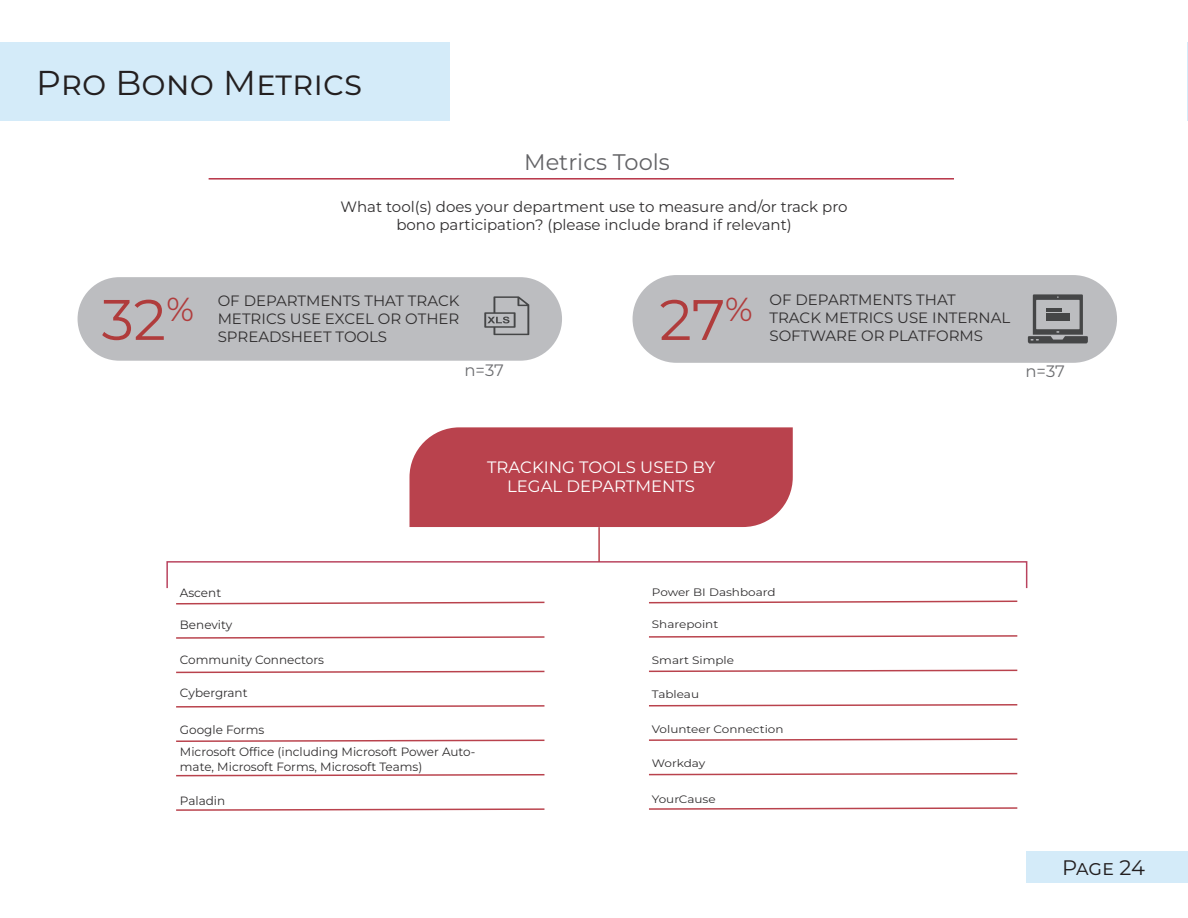
<style>
.page{position:relative;width:1188px;height:918px;background:#fff}
.page>*{position:absolute;margin:0;border:0;box-sizing:border-box;transform-origin:0 0}
.t1{font:100 57px "Montserrat";color:#b03c3c}
.t2{font:100 34.5px "Montserrat";color:#231f20}
.t3{font:100 33.3px "Montserrat";color:#b03c3c}
.t4{font:100 22.5px "Montserrat";color:#636366}
.t5{font:100 21px "Montserrat";color:#231f20}
.t6{font:100 16.5px/19.8px "Montserrat";color:#fff;text-align:center}
.t7{font:100 16.5px "Montserrat";color:#6c6d70}
.t8{font:100 15px/18px "Montserrat";color:#312f30}
.t9{font:100 12px/14.4px "Montserrat";color:#312f30}
.t10{font:100 10.8px "Montserrat";color:#312f30;scale:1.11 1}
</style>
<div class="page">
<div style="left:0;top:42px;width:450px;height:79px;background:#d4ebf9"></div>
<hr style="left:1187px;top:42px;width:1px;height:79px;background:#d4ebf9">
<div style="left:1026px;top:851px;width:162px;height:32px;background:#d4ebf9"></div>
<hr style="left:209px;top:178px;width:745px;height:2px;background:#b73346">
<div style="left:410px;top:427px;width:383px;height:100px;background:#b9424d"></div>
<div style="left:166px;top:561px;width:861px;height:28px;border:2px solid #ad2242"></div>
<hr style="left:598px;top:527px;width:2px;height:35px;background:#ad212d">
<svg style="left:176px;top:601px;width:369px;height:4px"></svg>
<svg style="left:176px;top:636px;width:369px;height:3px"></svg>
<svg style="left:176px;top:670px;width:369px;height:4px"></svg>
<svg style="left:176px;top:705px;width:369px;height:3px"></svg>
<svg style="left:176px;top:739px;width:369px;height:3px"></svg>
<svg style="left:176px;top:774px;width:369px;height:3px"></svg>
<svg style="left:176px;top:808px;width:369px;height:3px"></svg>
<svg style="left:649px;top:600px;width:369px;height:4px"></svg>
<svg style="left:649px;top:635px;width:369px;height:3px"></svg>
<svg style="left:649px;top:669px;width:369px;height:4px"></svg>
<svg style="left:649px;top:704px;width:369px;height:3px"></svg>
<svg style="left:649px;top:738px;width:369px;height:3px"></svg>
<svg style="left:649px;top:772px;width:369px;height:4px"></svg>
<svg style="left:649px;top:807px;width:369px;height:3px"></svg>
<div style="left:78px;top:277px;width:484px;height:84px;background:#bcbdc0;border-radius:42px"></div>
<svg style="left:484px;top:296px;width:45px;height:39px"></svg>
<div style="left:633px;top:275px;width:484px;height:88px;background:#bcbdc0;border-radius:44px"></div>
<svg style="left:1028px;top:294px;width:60px;height:49px"></svg>
<p class="t2" style="left:36px;top:60px;width:328px">Pro Bono Metrics</p>
<p class="t4" style="left:524px;top:147px;width:147px">Metrics Tools</p>
<p class="t8" style="left:341px;top:197px;width:509px;text-align:center">What tool(s) does your department use to measure and/or track pro bono participation? (please include brand if relevant)</p>
<p class="t3" style="left:167px;top:287px;width:29px">%</p>
<p class="t1" style="left:102px;top:282px;width:66px">32</p>
<p class="t8" style="left:218px;top:292px;width:243px">OF DEPARTMENTS THAT TRACK<br>METRICS USE EXCEL OR OTHER</p>
<p class="t8" style="left:218px;top:328px;width:171px">SPREADSHEET TOOLS</p>
<p class="t7" style="left:464px;top:359px;width:41px">n=37</p>
<p class="t3" style="left:725px;top:287px;width:29px">%</p>
<p class="t1" style="left:659px;top:282px;width:67px">27</p>
<p class="t8" style="left:770px;top:291px;width:242px">OF DEPARTMENTS THAT<br>TRACK METRICS USE INTERNAL</p>
<p class="t8" style="left:770px;top:327px;width:215px">SOFTWARE OR PLATFORMS</p>
<p class="t7" style="left:1025px;top:361px;width:41px">n=37</p>
<p class="t6" style="left:487px;top:456px;width:230px">TRACKING TOOLS USED BY<br>LEGAL DEPARTMENTS</p>
<p class="t9" style="left:180px;top:585px;width:43px">Ascent</p>
<p class="t10" style="left:652px;top:585px;width:113px">Power BI Dashboard</p>
<p class="t9" style="left:180px;top:618px;width:54px">Benevity</p>
<p class="t10" style="left:652px;top:617px;width:61px">Sharepoint</p>
<p class="t9" style="left:180px;top:652px;width:146px">Community Connectors</p>
<p class="t10" style="left:652px;top:653px;width:76px">Smart Simple</p>
<p class="t9" style="left:180px;top:685px;width:69px">Cybergrant</p>
<p class="t9" style="left:180px;top:722px;width:86px">Google Forms</p>
<p class="t9" style="left:180px;top:745px;width:297px">Microsoft Office (including Microsoft Power Auto&shy;mate, Microsoft Forms, Microsoft Teams)</p>
<p class="t9" style="left:180px;top:793px;width:47px">Paladin</p>
<p class="t10" style="left:652px;top:687px;width:44px">Tableau</p>
<p class="t10" style="left:652px;top:722px;width:120px">Volunteer Connection</p>
<p class="t10" style="left:652px;top:756px;width:50px">Workday</p>
<p class="t10" style="left:652px;top:792px;width:59px">YourCause</p>
<h3 class="t5" style="left:1062px;top:854px;width:84px">Page 24</h3>
</div>
